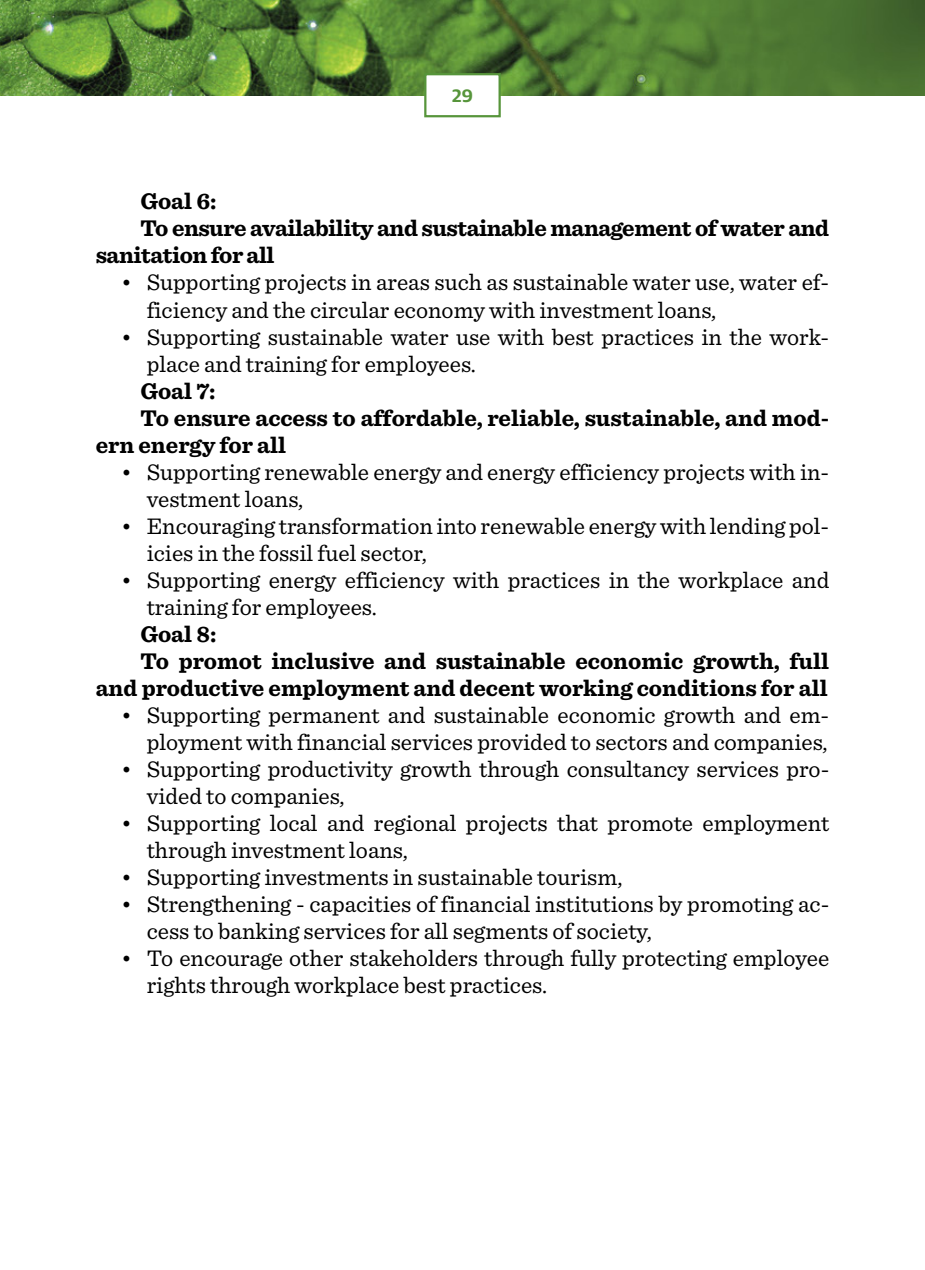
<style>
.page{position:relative;width:925px;height:1270px;background:#fff}
.page>*{position:absolute;margin:0;border:0;box-sizing:border-box;transform-origin:0 0}
.t1{font:23.62px/27px "Sentinel";color:#000}
.t2{font:700 23.62px "Sentinel";color:#000}
.t3{font:700 23.62px "Sentinel";letter-spacing:-.02em;color:#000}
.t4{font:600 18px "Guardian Sans";color:#57953b}
</style>
<div class="page">
<img style="left:0;top:0;width:925px;height:96px">
<svg style="left:423px;top:72px;width:79px;height:46px"></svg>
<p class="t4" style="left:452px;top:83px;width:22px">29</p>
<p class="t2" style="left:140px;top:183px;width:78px">Goal 6:</p>
<p class="t3" style="left:140px;top:210px;width:690px">To ensure availability and sustainable management of water and</p>
<p class="t3" style="left:96px;top:237px;width:180px">sanitation for all</p>
<p class="t1" style="left:147px;top:267px;width:684px;text-indent:-26px">• Supporting projects in areas such as sustainable water use, water ef&shy;ficiency and the circular economy with investment loans,</p>
<p class="t1" style="left:147px;top:321px;width:684px;text-indent:-26px">• Supporting sustainable water use with best practices in the work&shy;place and training for employees.</p>
<p class="t2" style="left:140px;top:372px;width:77px">Goal 7:</p>
<p class="t2" style="left:140px;top:399px;width:690px">To ensure access to affordable, reliable, sustainable, and mod-</p>
<p class="t2" style="left:96px;top:426px;width:192px">ern energy for all</p>
<p class="t1" style="left:147px;top:456px;width:684px;text-indent:-26px">• Supporting renewable energy and energy efficiency projects with in&shy;vestment loans,</p>
<p class="t1" style="left:147px;top:510px;width:684px;text-indent:-26px">• Encouraging transformation into renewable energy with lending pol&shy;icies in the fossil fuel sector,</p>
<p class="t1" style="left:147px;top:564px;width:684px;text-indent:-26px">• Supporting energy efficiency with practices in the workplace and training for employees.</p>
<p class="t2" style="left:140px;top:615px;width:78px">Goal 8:</p>
<p class="t2" style="left:140px;top:642px;width:690px">To promot inclusive and sustainable economic growth, full</p>
<p class="t2" style="left:96px;top:669px;width:733px">and productive employment and decent working conditions for all</p>
<p class="t1" style="left:121px;top:699px;width:709px;text-align:right">• Supporting permanent and sustainable economic growth and em&shy;ployment with financial services provided to sectors and companies,</p>
<p class="t1" style="left:147px;top:753px;width:684px;text-indent:-26px">• Supporting productivity growth through consultancy services pro&shy;vided to companies,</p>
<p class="t1" style="left:147px;top:807px;width:684px;text-indent:-26px">• Supporting local and regional projects that promote employment through investment loans,</p>
<p class="t1" style="left:121px;top:861px;width:503px">• Supporting investments in sustainable tourism,</p>
<p class="t1" style="left:147px;top:888px;width:684px;text-indent:-26px">• Strengthening - capacities of financial institutions by promoting ac&shy;cess to banking services for all segments of society,</p>
<p class="t1" style="left:147px;top:942px;width:684px;text-indent:-26px">• To encourage other stakeholders through fully protecting employee rights through workplace best practices.</p>
</div>
